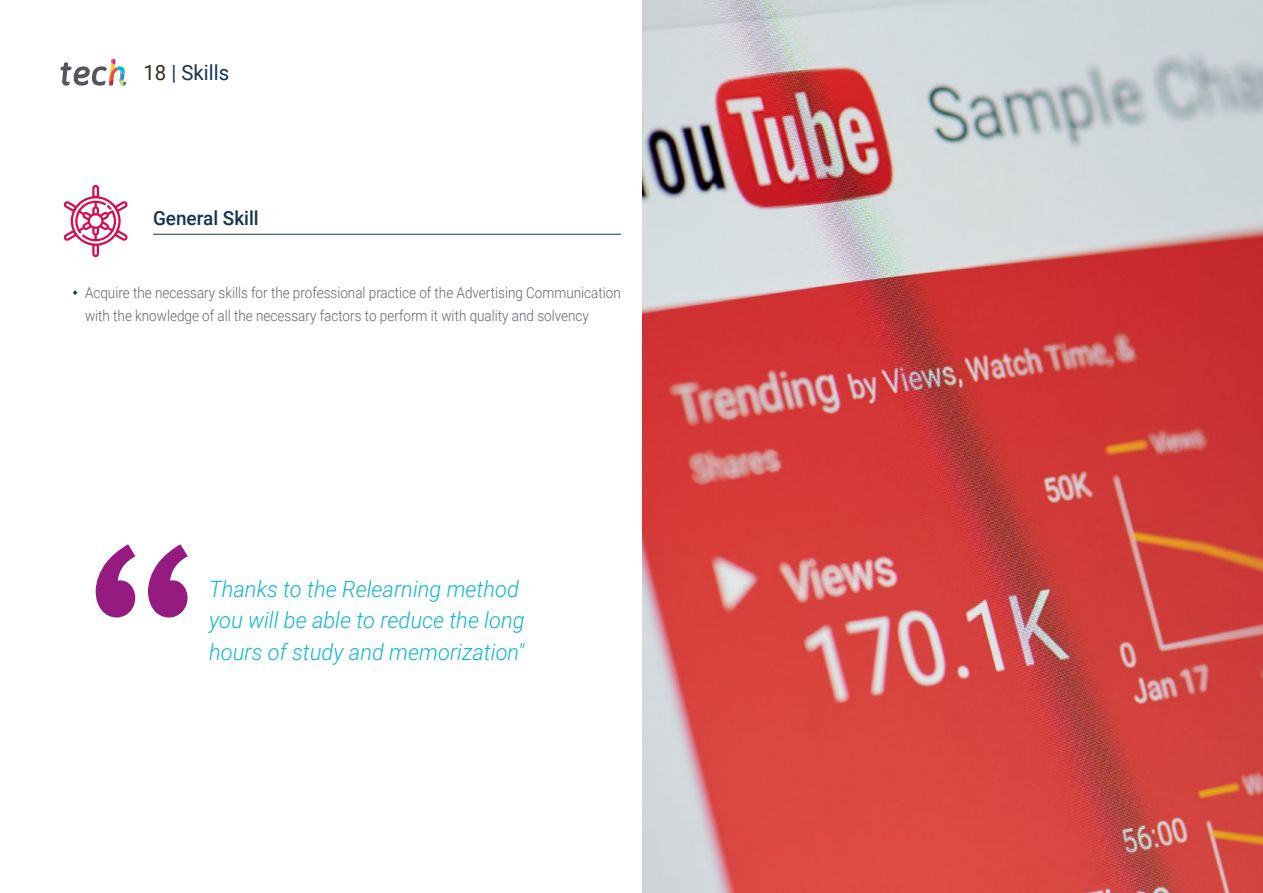
<style>
.page{position:relative;width:1263px;height:893px;background:#fff}
.page>*{position:absolute;margin:0;border:0;box-sizing:border-box;transform-origin:0 0}
.t1{font:italic 300 22.5px/31.5px "Roboto";color:#0fb6cf}
.t2{font:21px "Roboto";color:#123352}
.t3{font:500 19.5px "Roboto";color:#123352}
.t4{font:300 15px/22.5px "Roboto";color:#61646a;scale:.9 1}
.s1{color:#312e20}
</style>
<div class="page">
<svg style="left:61px;top:59px;width:65px;height:27px"></svg>
<svg style="left:96px;top:544px;width:92px;height:73px"></svg>
<img style="left:642px;top:0;width:621px;height:893px">
<hr style="left:153px;top:234px;width:468px;height:1px;background:#113452">
<svg style="left:63px;top:185px;width:65px;height:72px"></svg>
<h2 class="t2" style="left:144px;top:57px;width:87px"><span class="s1">18</span> | Skills</h2>
<h3 class="t3" style="left:153px;top:205px;width:107px">General Skill</h3>
<p class="t4" style="left:85px;top:281px;width:597px">Acquire the necessary skills for the professional practice of the Advertising Communication with the knowledge of all the necessary factors to perform it with quality and solvency</p>
<h1 class="t1" style="left:209px;top:572px;width:317px">Thanks to the Relearning method you will be able to reduce the long hours of study and memorization"</h1>
</div>
